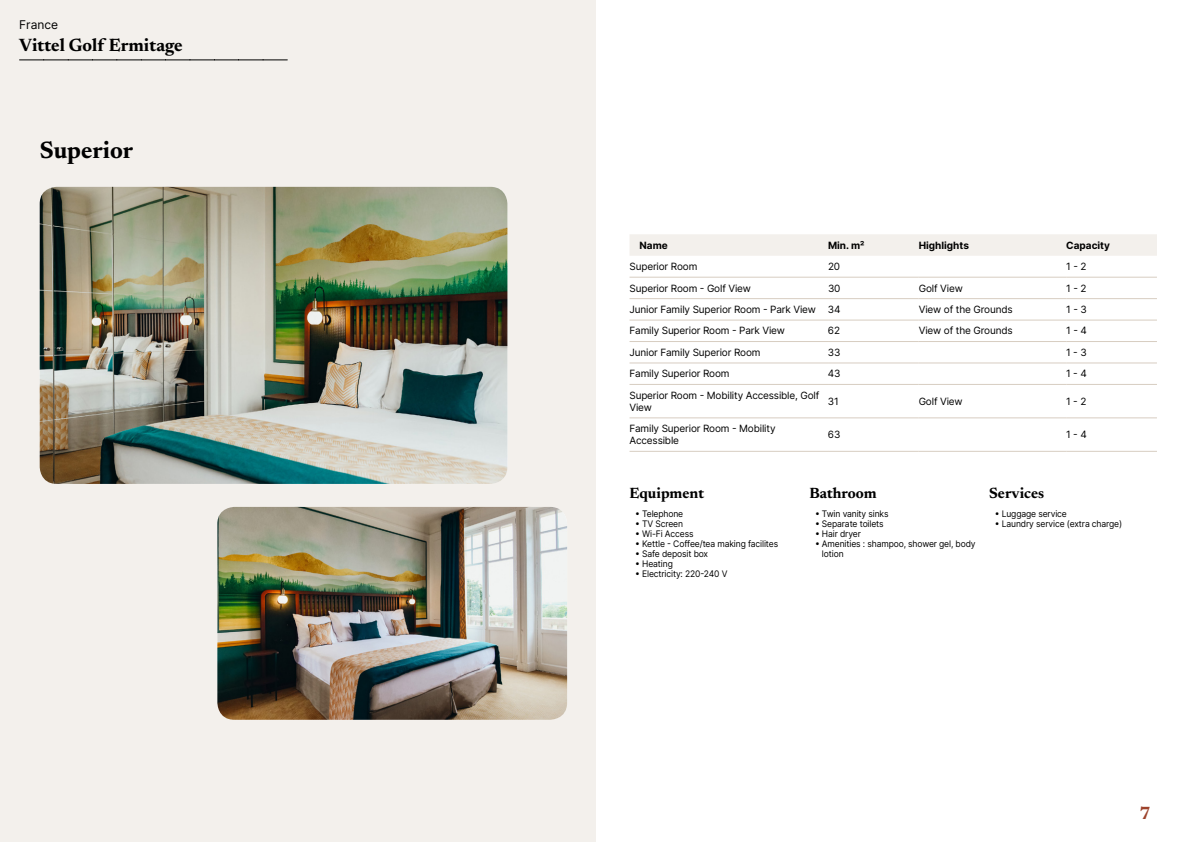
<style>
.page{position:relative;width:1191px;height:842px;background:#fff}
.page>*{position:absolute;margin:0;border:0;box-sizing:border-box;transform-origin:0 0}
.t1{font:700 24px "Newsreader 24 pt";color:#000}
.t2{font:700 18px "Newsreader 24 pt";color:#000}
.t3{font:700 18px "Newsreader 24 pt";color:#9d432c}
.t4{font:700 15px "Newsreader 24 pt";color:#000}
.t5{font:12px "Inter";color:#000}
.t6{font:10px/12px "Inter";letter-spacing:-.015em;color:#000}
.t7{font:700 10px "Inter";color:#000}
.t8{font:9px/10px "Inter";letter-spacing:-.015em;color:#000;scale:.95 1}
</style>
<div class="page">
<div style="left:0;top:0;width:595px;height:842px;background:#f3f0ec"></div>
<img style="left:40px;top:187px;width:467px;height:297px">
<img style="left:217px;top:507px;width:350px;height:213px">
<svg style="left:20px;top:60px;width:267px;height:1px"></svg>
<div style="left:630px;top:234px;width:527px;height:22px;background:#f3f0ec"></div>
<hr style="left:629px;top:277px;width:199px;height:1px;background:#d7cdc1">
<hr style="left:828px;top:277px;width:90px;height:1px;background:#d7cdc1">
<hr style="left:918px;top:277px;width:148px;height:1px;background:#d7cdc1">
<hr style="left:1066px;top:277px;width:91px;height:1px;background:#d7cdc1">
<hr style="left:629px;top:298px;width:199px;height:1px;background:#d7cdc1">
<hr style="left:828px;top:298px;width:90px;height:1px;background:#d7cdc1">
<hr style="left:918px;top:298px;width:148px;height:1px;background:#d7cdc1">
<hr style="left:1066px;top:298px;width:91px;height:1px;background:#d7cdc1">
<hr style="left:629px;top:320px;width:199px;height:1px;background:#d7cdc1">
<hr style="left:828px;top:320px;width:90px;height:1px;background:#d7cdc1">
<hr style="left:918px;top:320px;width:148px;height:1px;background:#d7cdc1">
<hr style="left:1066px;top:320px;width:91px;height:1px;background:#d7cdc1">
<hr style="left:629px;top:341px;width:199px;height:1px;background:#d7cdc1">
<hr style="left:828px;top:341px;width:90px;height:1px;background:#d7cdc1">
<hr style="left:918px;top:341px;width:148px;height:1px;background:#d7cdc1">
<hr style="left:1066px;top:341px;width:91px;height:1px;background:#d7cdc1">
<hr style="left:629px;top:362px;width:199px;height:1px;background:#d7cdc1">
<hr style="left:828px;top:362px;width:90px;height:1px;background:#d7cdc1">
<hr style="left:918px;top:362px;width:148px;height:1px;background:#d7cdc1">
<hr style="left:1066px;top:362px;width:91px;height:1px;background:#d7cdc1">
<hr style="left:629px;top:384px;width:199px;height:1px;background:#d7cdc1">
<hr style="left:828px;top:384px;width:90px;height:1px;background:#d7cdc1">
<hr style="left:918px;top:384px;width:148px;height:1px;background:#d7cdc1">
<hr style="left:1066px;top:384px;width:91px;height:1px;background:#d7cdc1">
<hr style="left:629px;top:417px;width:199px;height:1px;background:#d7cdc1">
<hr style="left:828px;top:417px;width:90px;height:1px;background:#d7cdc1">
<hr style="left:918px;top:417px;width:148px;height:1px;background:#d7cdc1">
<hr style="left:1066px;top:417px;width:91px;height:1px;background:#d7cdc1">
<hr style="left:629px;top:451px;width:199px;height:1px;background:#d7cdc1">
<hr style="left:828px;top:451px;width:90px;height:1px;background:#d7cdc1">
<hr style="left:918px;top:451px;width:148px;height:1px;background:#d7cdc1">
<hr style="left:1066px;top:451px;width:91px;height:1px;background:#d7cdc1">
<p class="t5" style="left:19px;top:15px;width:40px">France</p>
<h2 class="t2" style="left:19px;top:32px;width:165px">Vittel Golf Ermitage</h2>
<h1 class="t1" style="left:40px;top:133px;width:95px">Superior</h1>
<p class="t7" style="left:639px;top:238px;width:30px">Name</p>
<p class="t7" style="left:828px;top:238px;width:38px">Min. m²</p>
<p class="t7" style="left:918px;top:238px;width:52px">Highlights</p>
<p class="t7" style="left:1066px;top:238px;width:45px">Capacity</p>
<p class="t6" style="left:629px;top:260px;width:69px">Superior Room</p>
<p class="t6" style="left:828px;top:260px;width:14px">20</p>
<p class="t6" style="left:1066px;top:260px;width:22px">1 - 2</p>
<p class="t6" style="left:629px;top:282px;width:123px">Superior Room - Golf View</p>
<p class="t6" style="left:828px;top:282px;width:14px">30</p>
<p class="t6" style="left:918px;top:282px;width:46px">Golf View</p>
<p class="t6" style="left:1066px;top:282px;width:22px">1 - 2</p>
<p class="t6" style="left:629px;top:303px;width:213px">Junior Family Superior Room - Park View 34</p>
<p class="t6" style="left:918px;top:303px;width:95px">View of the Grounds</p>
<p class="t6" style="left:1066px;top:303px;width:22px">1 - 3</p>
<p class="t6" style="left:629px;top:325px;width:157px">Family Superior Room - Park View</p>
<p class="t6" style="left:828px;top:325px;width:14px">62</p>
<p class="t6" style="left:918px;top:325px;width:95px">View of the Grounds</p>
<p class="t6" style="left:1066px;top:325px;width:22px">1 - 4</p>
<p class="t6" style="left:629px;top:346px;width:133px">Junior Family Superior Room</p>
<p class="t6" style="left:828px;top:346px;width:14px">33</p>
<p class="t6" style="left:1066px;top:346px;width:22px">1 - 3</p>
<p class="t6" style="left:629px;top:367px;width:102px">Family Superior Room</p>
<p class="t6" style="left:828px;top:367px;width:14px">43</p>
<p class="t6" style="left:1066px;top:367px;width:22px">1 - 4</p>
<p class="t6" style="left:629px;top:389px;width:191px">Superior Room - Mobility Accessible, Golf<br>View</p>
<p class="t6" style="left:828px;top:395px;width:12px">31</p>
<p class="t6" style="left:918px;top:395px;width:46px">Golf View</p>
<p class="t6" style="left:1066px;top:395px;width:22px">1 - 2</p>
<p class="t6" style="left:629px;top:422px;width:148px">Family Superior Room - Mobility<br>Accessible</p>
<p class="t6" style="left:828px;top:428px;width:14px">63</p>
<p class="t6" style="left:1066px;top:428px;width:22px">1 - 4</p>
<h3 class="t4" style="left:629px;top:482px;width:76px">Equipment</h3>
<p class="t8" style="left:635px;top:508px;width:52px">• Telephone</p>
<p class="t8" style="left:635px;top:518px;width:52px">• TV Screen</p>
<p class="t8" style="left:635px;top:528px;width:63px">• Wi-Fi Access</p>
<p class="t8" style="left:635px;top:538px;width:152px">• Kettle - Coffee/tea making facilites</p>
<p class="t8" style="left:635px;top:548px;width:78px">• Safe deposit box</p>
<p class="t8" style="left:635px;top:558px;width:41px">• Heating</p>
<p class="t8" style="left:635px;top:568px;width:99px">• Electricity: 220-240 V</p>
<h3 class="t4" style="left:809px;top:482px;width:69px">Bathroom</h3>
<p class="t8" style="left:815px;top:508px;width:79px">• Twin vanity sinks</p>
<p class="t8" style="left:815px;top:518px;width:74px">• Separate toilets</p>
<p class="t8" style="left:815px;top:528px;width:50px">• Hair dryer</p>
<p class="t8" style="left:822px;top:538px;width:163px;text-indent:-7px">• Amenities : shampoo, shower gel, body lotion</p>
<h3 class="t4" style="left:989px;top:482px;width:57px">Services</h3>
<p class="t8" style="left:994px;top:508px;width:77px">• Luggage service</p>
<p class="t8" style="left:994px;top:518px;width:136px">• Laundry service (extra charge)</p>
<h2 class="t3" style="left:1139px;top:800px;width:13px">7</h2>
</div>
